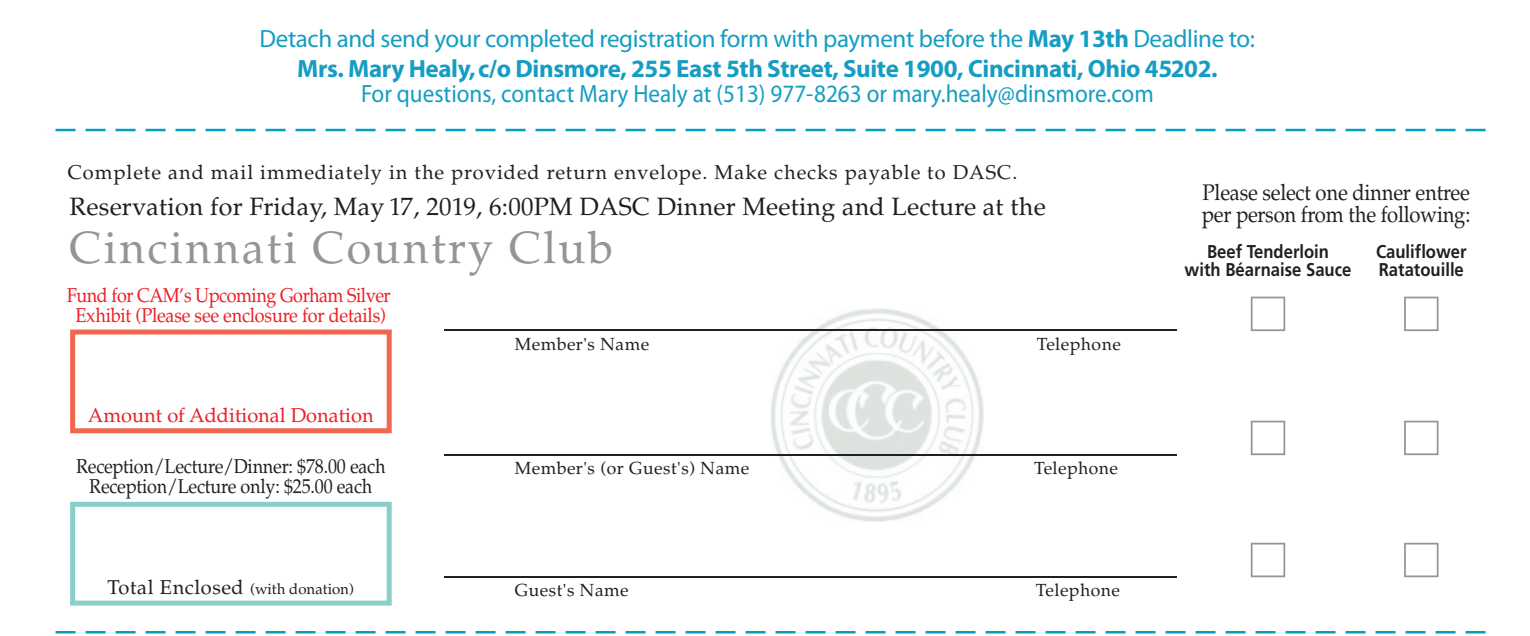
<style>
.page{position:relative;width:1530px;height:636px;background:#fff}
.page>*{position:absolute;margin:0;border:0;box-sizing:border-box;transform-origin:0 0}
.t1{font:45px "Palatino";letter-spacing:.05em;color:#939598}
.t2{font:700 25px/30px "Myriad Pro";letter-spacing:-.015em;color:#159dc2;text-align:center}
.t3{font:25px "Palatino";letter-spacing:.01em;color:#231f20}
.t4{font:25px "Myriad Pro";color:#159dc2;scale:.93 1}
.t5{font:22.5px/22.5px "Palatino";letter-spacing:-.01em;color:#231f20;scale:.9 1}
.t6{font:20px "Palatino";letter-spacing:.05em;color:#231f20}
.t7{font:20px/20px "Palatino";letter-spacing:-.01em;color:#ed1f26;text-align:center;scale:.9 1}
.t8{font:20px/20px "Palatino";letter-spacing:-.01em;color:#231f20;text-align:center;scale:.9 1}
.t9{font:20px "Palatino";letter-spacing:-.01em;color:#ed1f26}
.t10{font:700 18.5px/18.5px "Frutiger";color:#231f20;text-align:center;scale:.9 1}
.t11{font:17.5px "Palatino";letter-spacing:.03em;color:#231f20}
.t12{font:15px "Palatino";color:#231f20}
.s1{font-weight:400}
.s2{font-size:20px}
</style>
<div class="page">
<hr style="left:1466px;top:129px;width:20px;height:2px;background:#009ec2">
<hr style="left:1436px;top:129px;width:20px;height:2px;background:#009ec2">
<hr style="left:1406px;top:129px;width:20px;height:2px;background:#009ec2">
<hr style="left:1376px;top:129px;width:20px;height:2px;background:#009ec2">
<hr style="left:1346px;top:129px;width:20px;height:2px;background:#009ec2">
<hr style="left:1316px;top:129px;width:20px;height:2px;background:#009ec2">
<hr style="left:1286px;top:129px;width:20px;height:2px;background:#009ec2">
<hr style="left:1256px;top:129px;width:20px;height:2px;background:#009ec2">
<hr style="left:1226px;top:129px;width:20px;height:2px;background:#009ec2">
<hr style="left:1196px;top:129px;width:20px;height:2px;background:#009ec2">
<hr style="left:1166px;top:129px;width:20px;height:2px;background:#009ec2">
<hr style="left:1136px;top:129px;width:20px;height:2px;background:#009ec2">
<hr style="left:1106px;top:129px;width:20px;height:2px;background:#009ec2">
<hr style="left:1076px;top:129px;width:20px;height:2px;background:#009ec2">
<hr style="left:1046px;top:129px;width:20px;height:2px;background:#009ec2">
<hr style="left:1016px;top:129px;width:20px;height:2px;background:#009ec2">
<hr style="left:986px;top:129px;width:20px;height:2px;background:#009ec2">
<hr style="left:956px;top:129px;width:20px;height:2px;background:#009ec2">
<hr style="left:926px;top:129px;width:20px;height:2px;background:#009ec2">
<hr style="left:896px;top:129px;width:20px;height:2px;background:#009ec2">
<hr style="left:866px;top:129px;width:20px;height:2px;background:#009ec2">
<hr style="left:836px;top:129px;width:20px;height:2px;background:#009ec2">
<hr style="left:806px;top:129px;width:20px;height:2px;background:#009ec2">
<hr style="left:776px;top:129px;width:20px;height:2px;background:#009ec2">
<hr style="left:746px;top:129px;width:20px;height:2px;background:#009ec2">
<hr style="left:716px;top:129px;width:20px;height:2px;background:#009ec2">
<hr style="left:686px;top:129px;width:20px;height:2px;background:#009ec2">
<hr style="left:656px;top:129px;width:20px;height:2px;background:#009ec2">
<hr style="left:626px;top:129px;width:20px;height:2px;background:#009ec2">
<hr style="left:596px;top:129px;width:20px;height:2px;background:#009ec2">
<hr style="left:566px;top:129px;width:20px;height:2px;background:#009ec2">
<hr style="left:536px;top:129px;width:20px;height:2px;background:#009ec2">
<hr style="left:506px;top:129px;width:20px;height:2px;background:#009ec2">
<hr style="left:476px;top:129px;width:20px;height:2px;background:#009ec2">
<hr style="left:446px;top:129px;width:20px;height:2px;background:#009ec2">
<hr style="left:416px;top:129px;width:20px;height:2px;background:#009ec2">
<hr style="left:386px;top:129px;width:20px;height:2px;background:#009ec2">
<hr style="left:356px;top:129px;width:20px;height:2px;background:#009ec2">
<hr style="left:326px;top:129px;width:20px;height:2px;background:#009ec2">
<hr style="left:296px;top:129px;width:20px;height:2px;background:#009ec2">
<hr style="left:266px;top:129px;width:20px;height:2px;background:#009ec2">
<hr style="left:236px;top:129px;width:20px;height:2px;background:#009ec2">
<hr style="left:206px;top:129px;width:20px;height:2px;background:#009ec2">
<hr style="left:176px;top:129px;width:20px;height:2px;background:#009ec2">
<hr style="left:146px;top:129px;width:20px;height:2px;background:#009ec2">
<hr style="left:116px;top:129px;width:20px;height:2px;background:#009ec2">
<hr style="left:86px;top:129px;width:20px;height:2px;background:#009ec2">
<hr style="left:56px;top:129px;width:20px;height:2px;background:#009ec2">
<hr style="left:1466px;top:630px;width:20px;height:3px;background:#009ec2">
<hr style="left:1436px;top:630px;width:20px;height:3px;background:#009ec2">
<hr style="left:1406px;top:630px;width:20px;height:3px;background:#009ec2">
<hr style="left:1376px;top:630px;width:20px;height:3px;background:#009ec2">
<hr style="left:1346px;top:630px;width:20px;height:3px;background:#009ec2">
<hr style="left:1316px;top:630px;width:20px;height:3px;background:#009ec2">
<hr style="left:1286px;top:630px;width:20px;height:3px;background:#009ec2">
<hr style="left:1256px;top:630px;width:20px;height:3px;background:#009ec2">
<hr style="left:1226px;top:630px;width:20px;height:3px;background:#009ec2">
<hr style="left:1196px;top:630px;width:20px;height:3px;background:#009ec2">
<hr style="left:1166px;top:630px;width:20px;height:3px;background:#009ec2">
<hr style="left:1136px;top:630px;width:20px;height:3px;background:#009ec2">
<hr style="left:1106px;top:630px;width:20px;height:3px;background:#009ec2">
<hr style="left:1076px;top:630px;width:20px;height:3px;background:#009ec2">
<hr style="left:1046px;top:630px;width:20px;height:3px;background:#009ec2">
<hr style="left:1016px;top:630px;width:20px;height:3px;background:#009ec2">
<hr style="left:986px;top:630px;width:20px;height:3px;background:#009ec2">
<hr style="left:956px;top:630px;width:20px;height:3px;background:#009ec2">
<hr style="left:926px;top:630px;width:20px;height:3px;background:#009ec2">
<hr style="left:896px;top:630px;width:20px;height:3px;background:#009ec2">
<hr style="left:866px;top:630px;width:20px;height:3px;background:#009ec2">
<hr style="left:836px;top:630px;width:20px;height:3px;background:#009ec2">
<hr style="left:806px;top:630px;width:20px;height:3px;background:#009ec2">
<hr style="left:776px;top:630px;width:20px;height:3px;background:#009ec2">
<hr style="left:746px;top:630px;width:20px;height:3px;background:#009ec2">
<hr style="left:716px;top:630px;width:20px;height:3px;background:#009ec2">
<hr style="left:686px;top:630px;width:20px;height:3px;background:#009ec2">
<hr style="left:656px;top:630px;width:20px;height:3px;background:#009ec2">
<hr style="left:626px;top:630px;width:20px;height:3px;background:#009ec2">
<hr style="left:596px;top:630px;width:20px;height:3px;background:#009ec2">
<hr style="left:566px;top:630px;width:20px;height:3px;background:#009ec2">
<hr style="left:536px;top:630px;width:20px;height:3px;background:#009ec2">
<hr style="left:506px;top:630px;width:20px;height:3px;background:#009ec2">
<hr style="left:476px;top:630px;width:20px;height:3px;background:#009ec2">
<hr style="left:446px;top:630px;width:20px;height:3px;background:#009ec2">
<hr style="left:416px;top:630px;width:20px;height:3px;background:#009ec2">
<hr style="left:386px;top:630px;width:20px;height:3px;background:#009ec2">
<hr style="left:356px;top:630px;width:20px;height:3px;background:#009ec2">
<hr style="left:326px;top:630px;width:20px;height:3px;background:#009ec2">
<hr style="left:296px;top:630px;width:20px;height:3px;background:#009ec2">
<hr style="left:266px;top:630px;width:20px;height:3px;background:#009ec2">
<hr style="left:236px;top:630px;width:20px;height:3px;background:#009ec2">
<hr style="left:206px;top:630px;width:20px;height:3px;background:#009ec2">
<hr style="left:176px;top:630px;width:20px;height:3px;background:#009ec2">
<hr style="left:146px;top:630px;width:20px;height:3px;background:#009ec2">
<hr style="left:116px;top:630px;width:20px;height:3px;background:#009ec2">
<hr style="left:86px;top:630px;width:20px;height:3px;background:#009ec2">
<hr style="left:56px;top:630px;width:20px;height:3px;background:#009ec2">
<img style="left:771px;top:308px;width:213px;height:214px">
<hr style="left:445px;top:329px;width:732px;height:1px;background:#231f20">
<hr style="left:445px;top:454px;width:732px;height:1px;background:#231f20">
<hr style="left:445px;top:576px;width:732px;height:1px;background:#231f20">
<svg style="left:70px;top:501px;width:322px;height:104px"></svg>
<svg style="left:70px;top:329px;width:322px;height:104px"></svg>
<svg style="left:1251px;top:296px;width:34px;height:35px"></svg>
<svg style="left:1251px;top:420px;width:34px;height:35px"></svg>
<svg style="left:1251px;top:542px;width:34px;height:35px"></svg>
<svg style="left:1404px;top:296px;width:35px;height:35px"></svg>
<svg style="left:1404px;top:420px;width:35px;height:35px"></svg>
<svg style="left:1404px;top:542px;width:35px;height:35px"></svg>
<p class="t2" style="left:260px;top:23px;width:997px"><span class="s1">Detach and send your completed registration form with payment before the</span> May 13th <span class="s1">Deadline to:<br></span>Mrs. Mary Healy, c/o Dinsmore, 255 East 5th Street, Suite 1900, Cincinnati, Ohio 45202.</p>
<p class="t4" style="left:361px;top:84px;width:854px">For questions, contact Mary Healy at (513) 977-8263 or mary.healy@dinsmore.com</p>
<p class="t6" style="left:68px;top:164px;width:951px">Complete and mail immediately in the provided return envelope. Make checks payable to DASC.</p>
<p class="t3" style="left:70px;top:197px;width:978px">Reservation for Friday, May 17, 2019, 6:00PM DASC Dinner Meeting and Lecture at the</p>
<h1 class="t1" style="left:70px;top:231px;width:545px">Cincinnati Country Club</h1>
<p class="t7" style="left:67px;top:288px;width:361px">Fund for CAM’s Upcoming Gorham Silver<br>Exhibit (Please see enclosure for details)</p>
<p class="t9" style="left:88px;top:407px;width:287px">Amount of Additional Donation</p>
<p class="t8" style="left:76px;top:458px;width:345px">Reception/Lecture/Dinner: $78.00 each<br>Reception/Lecture only: $25.00 each</p>
<p class="t11" style="left:515px;top:338px;width:136px">Member's Name</p>
<p class="t11" style="left:1037px;top:338px;width:86px">Telephone</p>
<p class="t11" style="left:515px;top:461px;width:236px">Member's (or Guest's) Name</p>
<p class="t11" style="left:1034px;top:461px;width:86px">Telephone</p>
<p class="t12" style="left:108px;top:583px;width:248px"><span class="s2">Total Enclosed</span> (with donation)</p>
<p class="t11" style="left:515px;top:583px;width:115px">Guest's Name</p>
<p class="t11" style="left:1036px;top:583px;width:86px">Telephone</p>
<p class="t5" style="left:1202px;top:183px;width:300px">Please select one dinner entree per person from the following:</p>
<p class="t10" style="left:1185px;top:242px;width:187px">Beef Tenderloin<br>with Béarnaise Sauce</p>
<p class="t10" style="left:1376px;top:242px;width:102px;text-align:left">Cauliflower<br>Ratatouille</p>
</div>
